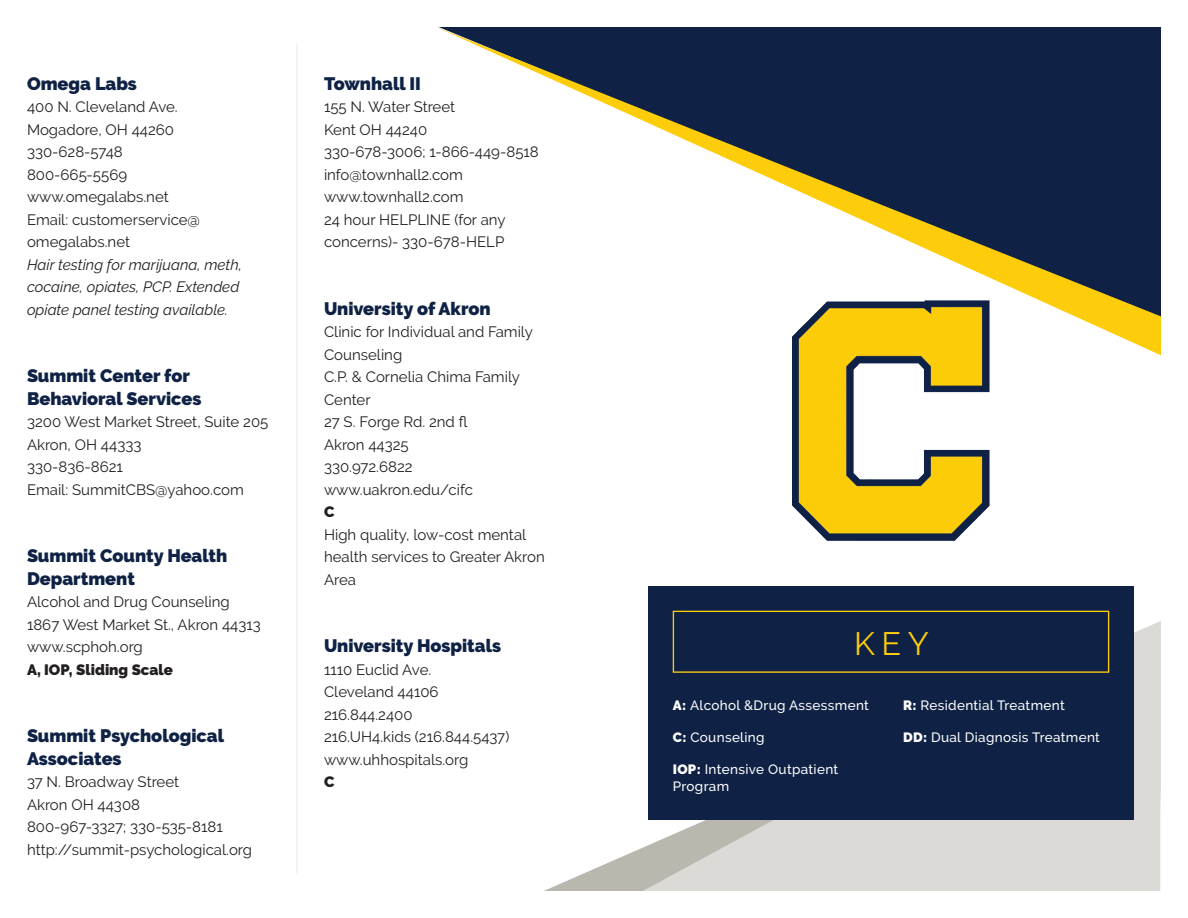
<style>
.page{position:relative;width:1188px;height:918px;background:#fff}
.page>*{position:absolute;margin:0;border:0;box-sizing:border-box;transform-origin:0 0}
.t1{font:32.4px "Raleway";color:#fdcc0a}
.t2{font:900 18px/22.5px "Raleway";color:#0f2245}
.t3{font:15px/22.5px "Raleway";color:#231f20}
.t4{font:italic 15px/22.5px "Raleway";color:#231f20}
.t5{font:900 15px "Raleway";color:#231f20}
.t6{font:500 13.5px/16.2px "Raleway";letter-spacing:.025em;color:#fff}
.s1{font-weight:900}
</style>
<div class="page">
<svg style="left:544px;top:853px;width:87px;height:38px"></svg>
<svg style="left:631px;top:540px;width:530px;height:351px;fill:#dcdad6"></svg>
<hr style="left:297px;top:43px;width:1px;height:832px;background:#231f20">
<div style="left:648px;top:586px;width:486px;height:234px;background:#0f2245"></div>
<div style="left:673px;top:611px;width:436px;height:62px;border:1px solid #fdcc0a"></div>
<img style="left:792px;top:355px;width:198px;height:185px">
<svg style="left:437px;top:27px;width:724px;height:328px"></svg>
<p class="t2" style="left:27px;top:72px;width:112px">Omega Labs</p>
<p class="t3" style="left:27px;top:96px;width:175px">400 N. Cleveland Ave.<br>Mogadore, OH 44260<br>330-628-5748<br>800-665-5569 www.omegalabs.net<br>Email: customerservice@ omegalabs.net</p>
<p class="t4" style="left:27px;top:253px;width:217px">Hair testing for marijuana, meth, cocaine, opiates, PCP. Extended opiate panel testing available.</p>
<p class="t2" style="left:27px;top:365px;width:176px">Summit Center for<br>Behavioral Services</p>
<p class="t3" style="left:27px;top:411px;width:243px">3200 West Market Street, Suite 205<br>Akron, OH 44333<br>330-836-8621<br>Email: SummitCBS@yahoo.com</p>
<p class="t2" style="left:27px;top:545px;width:202px">Summit County Health<br>Department</p>
<p class="t3" style="left:27px;top:591px;width:235px">Alcohol and Drug Counseling<br>1867 West Market St., Akron 44313 www.scphoh.org</p>
<p class="t5" style="left:27px;top:661px;width:148px">A, IOP, Sliding Scale</p>
<p class="t2" style="left:27px;top:725px;width:199px">Summit Psychological<br>Associates</p>
<p class="t3" style="left:27px;top:771px;width:227px">37 N. Broadway Street<br>Akron OH 44308<br>800-967-3327; 330-535-8181 http://summit-psychological.org</p>
<p class="t2" style="left:324px;top:72px;width:98px">Townhall II</p>
<p class="t3" style="left:324px;top:96px;width:216px">155 N. Water Street<br>Kent OH 44240<br>330-678-3006; 1-866-449-8518 info@townhall2.com www.townhall2.com<br>24 hour HELPLINE (for any concerns)- 330-678-HELP</p>
<p class="t2" style="left:324px;top:297px;width:168px">University of Akron</p>
<p class="t3" style="left:324px;top:321px;width:211px">Clinic for Individual and Family<br>Counseling<br>C.P. &amp; Cornelia Chima Family<br>Center<br>27 S. Forge Rd. 2nd fl<br>Akron 44325<br>330.972.6822 www.uakron.edu/cifc</p>
<p class="t5" style="left:324px;top:503px;width:12px">C</p>
<p class="t3" style="left:324px;top:523px;width:222px">High quality, low-cost mental health services to Greater Akron<br>Area</p>
<p class="t2" style="left:324px;top:635px;width:179px">University Hospitals</p>
<p class="t3" style="left:324px;top:658px;width:187px">1110 Euclid Ave.<br>Cleveland 44106<br>216.844.2400<br>216.UH4.kids (216.844.5437) www.uhhospitals.org</p>
<p class="t5" style="left:324px;top:773px;width:12px">C</p>
<h1 class="t1" style="left:854px;top:625px;width:76px">KEY</h1>
<p class="t6" style="left:673px;top:697px;width:198px"><span class="s1">A:</span> Alcohol &amp;Drug Assessment</p>
<p class="t6" style="left:673px;top:729px;width:93px"><span class="s1">C:</span> Counseling</p>
<p class="t6" style="left:673px;top:762px;width:167px"><span class="s1">IOP:</span> Intensive Outpatient<br>Program</p>
<p class="t6" style="left:903px;top:697px;width:163px"><span class="s1">R:</span> Residential Treatment</p>
<p class="t6" style="left:903px;top:729px;width:198px"><span class="s1">DD:</span> Dual Diagnosis Treatment</p>
</div>
